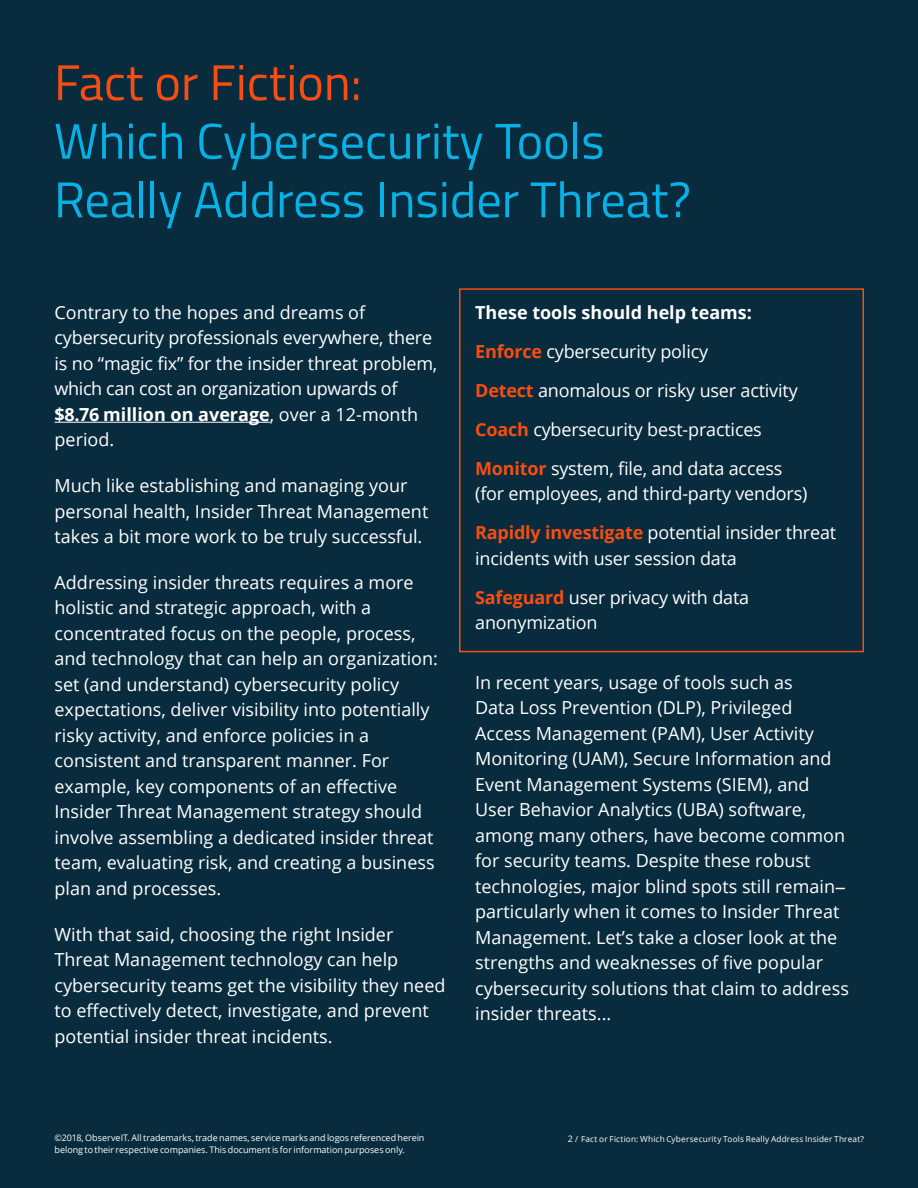
<style>
.page{position:relative;width:918px;height:1188px;background:#082c3d}
.page>*{position:absolute;margin:0;border:0;box-sizing:border-box;transform-origin:0 0}
.t1{font:50.25px/58.5px "Titillium";color:#07b1e5}
.larger_copy{font:18px/25.5px "Open Sans";color:#fff}
.larger_copy-2{font:700 18px "Open Sans";color:#fff}
.Footer_Document_Titl{font:9px "Open Sans";letter-spacing:-.005em;color:#fff}
.Footer_Document_Titl-2{font:8.25px "Open Sans";letter-spacing:.02em;color:#fff}
.s1{color:#f74d12}
.s2{font-weight:700}
.s3{font-weight:700;color:#f74d12}
.s4{font-family:"Univers LT Std"}
.s5{font-size:9px}
</style>
<div class="page">
<hr style="left:55px;top:422px;width:215px;height:1px;background:#fff">
<div style="left:459px;top:288px;width:405px;height:364px;border:2px solid #f74d12"></div>
<p class="t1" style="left:54px;top:51px;width:638px"><span class="s1">Fact or Fiction:<br></span>Which Cybersecurity Tools<br>Really Address Insider Threat?</p>
<p class="larger_copy" style="left:55px;top:299px;width:384px">Contrary to the hopes and dreams of cybersecurity professionals everywhere, there is no “magic fix” for the insider threat problem, which can cost an organization upwards of <span class="s2">$8.76 million on average</span>, over a 12-month period.</p>
<p class="larger_copy" style="left:55px;top:472px;width:375px">Much like establishing and managing your personal health, Insider Threat Management takes a bit more work to be truly successful.</p>
<p class="larger_copy" style="left:55px;top:569px;width:385px">Addressing insider threats requires a more holistic and strategic approach, with a concentrated focus on the people, process, and technology that can help an organization: set (and understand) cybersecurity policy expectations, deliver visibility into potentially risky activity, and enforce policies in a consistent and transparent manner. For example, key components of an effective Insider Threat Management strategy should involve assembling a dedicated insider threat team, evaluating risk, and creating a business plan and processes.</p>
<p class="larger_copy" style="left:55px;top:921px;width:392px">With that said, choosing the right Insider Threat Management technology can help cybersecurity teams get the visibility they need to effectively detect, investigate, and prevent potential insider threat incidents.</p>
<p class="larger_copy-2" style="left:475px;top:300px;width:278px">These tools should help teams:</p>
<p class="larger_copy" style="left:475px;top:338px;width:234px"><span class="s3">Enforce</span> cybersecurity policy</p>
<p class="larger_copy" style="left:475px;top:377px;width:324px"><span class="s3">Detect</span> anomalous or risky user activity</p>
<p class="larger_copy" style="left:475px;top:416px;width:288px"><span class="s3">Coach</span> cybersecurity best-practices</p>
<p class="larger_copy" style="left:475px;top:455px;width:334px"><span class="s3">Monitor</span> system, file, and data access (for employees, and third-party vendors)</p>
<p class="larger_copy" style="left:475px;top:520px;width:362px"><span class="s3">Rapidly investigate</span> potential insider threat incidents with user session data</p>
<p class="larger_copy" style="left:475px;top:584px;width:276px"><span class="s3">Safeguard</span> user privacy with data anonymization</p>
<p class="larger_copy" style="left:475px;top:669px;width:375px">In recent years, usage of tools such as<br>Data Loss Prevention (DLP), Privileged Access Management (PAM), User Activity Monitoring (UAM), Secure Information and Event Management Systems (SIEM), and User Behavior Analytics (UBA) software, among many others, have become common for security teams. Despite these robust technologies, major blind spots still remain<span class="s4">− </span>particularly when it comes to Insider Threat Management. Let’s take a closer look at the strengths and weaknesses of five popular cybersecurity solutions that claim to address insider threats...</p>
<p class="Footer_Document_Titl" style="left:55px;top:1131px;width:371px">©2018, ObserveIT. All trademarks, trade names, service marks and logos referenced herein</p>
<p class="Footer_Document_Titl-2" style="left:568px;top:1133px;width:298px"><span class="s5">2</span> / Fact or Fiction: Which Cybersecurity Tools Really Address Insider Threat?</p>
<p class="Footer_Document_Titl" style="left:55px;top:1143px;width:352px">belong to their respective companies. This document is for information purposes only.</p>
</div>
